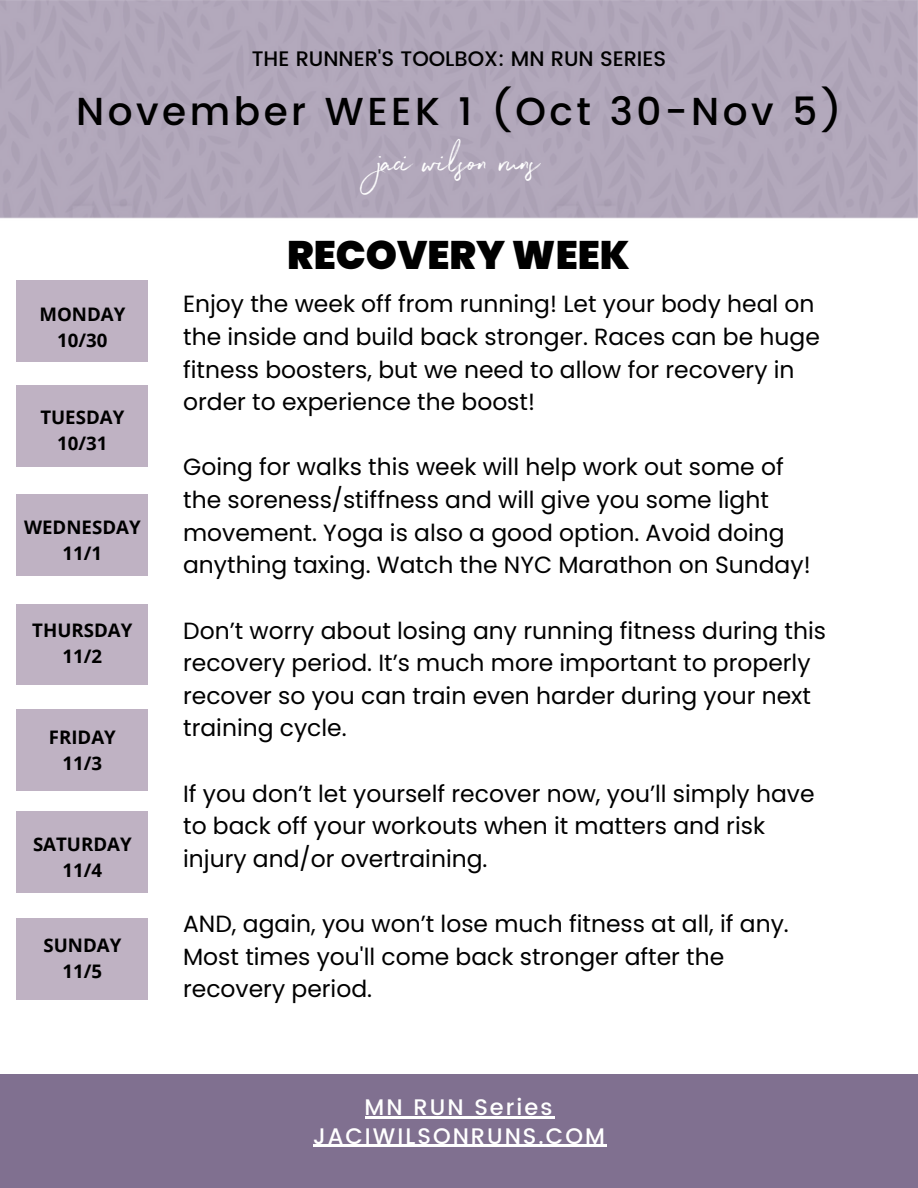
<style>
.page{position:relative;width:918px;height:1188px;background:#fff}
.page>*{position:absolute;margin:0;border:0;box-sizing:border-box;transform-origin:0 0}
.t1{font:900 39.75px "Poppins";color:#000}
.t2{font:500 39px "Poppins";letter-spacing:.09em;color:#000}
.t3{font:37.5px "Northwell";color:#fff}
.t4{font:23.4px/32.7px "Poppins";color:#000}
.t5{font:500 22.5px "Poppins";letter-spacing:.09em;color:#fff}
.t6{font:500 21px "Poppins";color:#000}
.t7{font:700 18.75px "Open Sans";color:#000}
</style>
<div class="page">
<div style="left:0;top:1074px;width:918px;height:114px;background:#807090"></div>
<div style="left:17px;top:281px;width:131px;height:81px;background:#bfb2c3"></div>
<div style="left:17px;top:386px;width:131px;height:81px;background:#bfb2c3"></div>
<div style="left:17px;top:494px;width:131px;height:81px;background:#bfb2c3"></div>
<div style="left:17px;top:604px;width:131px;height:81px;background:#bfb2c3"></div>
<div style="left:17px;top:709px;width:131px;height:81px;background:#bfb2c3"></div>
<div style="left:17px;top:811px;width:131px;height:81px;background:#bfb2c3"></div>
<div style="left:17px;top:918px;width:131px;height:81px;background:#bfb2c3"></div>
<hr style="left:313px;top:1145px;width:294px;height:2px;background:#fff">
<hr style="left:365px;top:1116px;width:189px;height:3px;background:#fff">
<p class="t6" style="left:252px;top:46px;width:416px">THE RUNNER'S TOOLBOX: MN RUN SERIES</p>
<p class="t2" style="left:76px;top:89px;width:767px">November WEEK 1 (Oct 30-Nov 5)</p>
<p class="t3" style="left:378px;top:136px;width:163px">jaci wilson runs</p>
<p class="t7" style="left:39px;top:301px;width:87px">MONDAY</p>
<p class="t7" style="left:57px;top:327px;width:52px">10/30</p>
<p class="t7" style="left:40px;top:404px;width:86px">TUESDAY</p>
<p class="t7" style="left:57px;top:430px;width:52px">10/31</p>
<p class="t7" style="left:24px;top:514px;width:118px">WEDNESDAY</p>
<p class="t7" style="left:63px;top:540px;width:41px">11/1</p>
<p class="t7" style="left:32px;top:617px;width:102px">THURSDAY</p>
<p class="t7" style="left:63px;top:643px;width:41px">11/2</p>
<p class="t7" style="left:49px;top:724px;width:69px">FRIDAY</p>
<p class="t7" style="left:63px;top:750px;width:41px">11/3</p>
<p class="t7" style="left:33px;top:831px;width:100px">SATURDAY</p>
<p class="t7" style="left:63px;top:857px;width:41px">11/4</p>
<p class="t7" style="left:43px;top:932px;width:79px">SUNDAY</p>
<p class="t7" style="left:63px;top:958px;width:41px">11/5</p>
<p class="t1" style="left:287px;top:227px;width:344px">RECOVERY WEEK</p>
<p class="t4" style="left:183px;top:288px;width:638px">Enjoy the week off from running! Let your body heal on the inside and build back stronger. Races can be huge fitness boosters, but we need to allow for recovery in order to experience the boost!</p>
<p class="t4" style="left:183px;top:451px;width:629px">Going for walks this week will help work out some of the soreness/stiffness and will give you some light movement. Yoga is also a good option. Avoid doing anything taxing. Watch the NYC Marathon on Sunday!</p>
<p class="t4" style="left:183px;top:614px;width:644px">Don’t worry about losing any running fitness during this recovery period. It’s much more important to properly recover so you can train even harder during your next training cycle.</p>
<p class="t4" style="left:183px;top:777px;width:633px">If you don’t let yourself recover now, you’ll simply have to back off your workouts when it matters and risk injury and/or overtraining.</p>
<p class="t4" style="left:183px;top:908px;width:607px">AND, again, you won’t lose much fitness at all, if any.<br>Most times you'll come back stronger after the recovery period.</p>
<p class="t5" style="left:365px;top:1094px;width:189px">MN RUN Series</p>
<p class="t5" style="left:313px;top:1123px;width:293px">JACIWILSONRUNS.COM</p>
</div>
